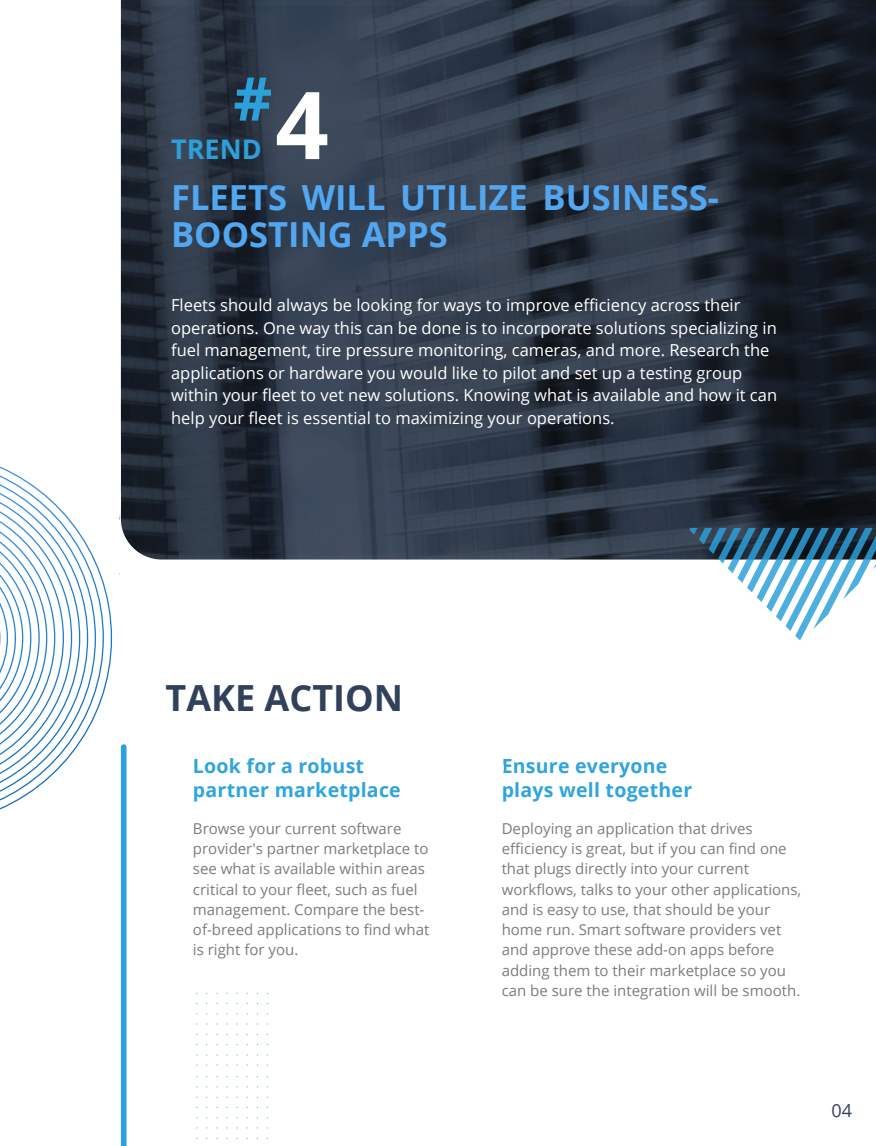
<style>
.page{position:relative;width:876px;height:1146px;background:#fff}
.page>*{position:absolute;margin:0;border:0;box-sizing:border-box;transform-origin:0 0}
.t1{font:700 93.6px "Open Sans";color:#fff}
.t2{font:700 60.3px "Open Sans";color:#2ca0da}
.t3{font:700 36px "Open Sans";color:#32415b}
.t4{font:700 34.5px/37.2px "Open Sans";color:#53a6f0}
.t5{font:700 27px "Open Sans";color:#2ca0da}
.t6{font:700 19.5px/23.7px "Open Sans";letter-spacing:.015em;color:#2fa4dd}
.t7{font:18px "Open Sans";color:#32415b}
.t8{font:16.5px/22.5px "Open Sans";color:#fff}
.t9{font:15px/20.2px "Open Sans";color:#7c7c7c}
</style>
<div class="page">
<img style="left:121px;top:0;width:754px;height:559px">
<div style="left:121px;top:747px;width:5px;height:398px;background:#2ca0da"></div>
<svg style="left:689px;top:528px;width:186px;height:112px"></svg>
<svg style="left:0;top:424px;width:191px;height:457px"></svg>
<p class="t2" style="left:233px;top:56px;width:40px">#</p>
<p class="t1" style="left:275px;top:59px;width:55px">4</p>
<p class="t5" style="left:171px;top:130px;width:92px">TREND</p>
<p class="t4" style="left:171px;top:178px;width:549px">FLEETS WILL UTILIZE BUSINESS-<br>BOOSTING APPS</p>
<p class="t8" style="left:171px;top:293px;width:607px">Fleets should always be looking for ways to improve efficiency across their operations. One way this can be done is to incorporate solutions specializing in fuel management, tire pressure monitoring, cameras, and more. Research the applications or hardware you would like to pilot and set up a testing group within your fleet to vet new solutions. Knowing what is available and how it can help your fleet is essential to maximizing your operations.</p>
<p class="t3" style="left:165px;top:672px;width:239px">TAKE ACTION</p>
<p class="t6" style="left:193px;top:754px;width:209px">Look for a robust partner marketplace</p>
<p class="t9" style="left:193px;top:817px;width:238px">Browse your current software provider's partner marketplace to see what is available within areas critical to your fleet, such as fuel management. Compare the best&shy;of-breed applications to find what is right for you.</p>
<p class="t6" style="left:501px;top:754px;width:192px">Ensure everyone plays well together</p>
<p class="t9" style="left:501px;top:817px;width:301px">Deploying an application that drives efficiency is great, but if you can find one that plugs directly into your current workflows, talks to your other applications, and is easy to use, that should be your home run. Smart software providers vet and approve these add-on apps before adding them to their marketplace so you can be sure the integration will be smooth.</p>
<p class="t7" style="left:831px;top:1097px;width:22px">04</p>
</div>
